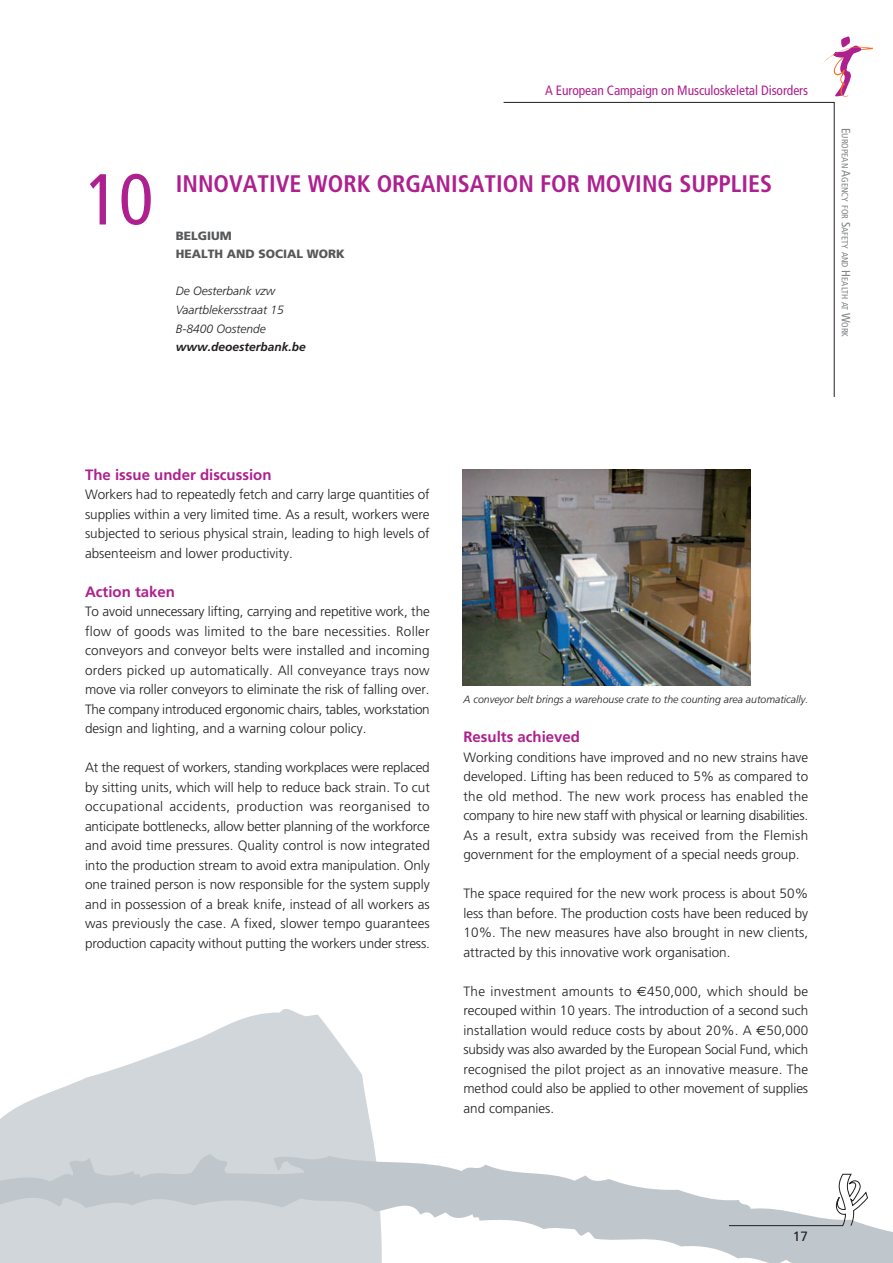
<style>
.page{position:relative;width:893px;height:1263px;background:#fff}
.page>*{position:absolute;margin:0;border:0;box-sizing:border-box;transform-origin:0 0}
.t1{font:condensed 72px "Frutiger";color:#ad208e}
.t2{font:700 condensed 24px "Frutiger";color:#ad208e}
.t3{font:700 15px "Frutiger";color:#ad208e}
.t4{font:300 13.5px/19.5px "Frutiger";color:#231f20;text-align:justify}
.t5{font:condensed 13.5px "Frutiger";letter-spacing:-.005em;color:#ad208e}
.t6{font:13.5px "Frutiger";color:#231f20}
.t7{font:italic 300 12px/18.6px "Frutiger";color:#231f20}
.t8{font:900 12px/18px "Frutiger";color:#57585a}
.t9{font:italic 700 12px "Frutiger";color:#231f20}
.t10{font:italic 300 10.5px "Frutiger";color:#231f20}
.t11{font:condensed 9px "Frutiger";color:#808285}
.s1{font-size:12px}
.s2{font-family:"Euro Sans";font-weight:400}
</style>
<div class="page">
<svg style="left:0;top:1009px;width:375px;height:143px;fill:#d0d6da"></svg>
<svg style="left:0;top:1152px;width:893px;height:111px"></svg>
<svg style="left:728px;top:1173px;width:140px;height:54px"></svg>
<svg style="left:503px;top:102px;width:332px;height:295px"></svg>
<svg style="left:824px;top:36px;width:49px;height:61px"></svg>
<img style="left:463px;top:470px;width:288px;height:216px">
<p class="t5" style="left:545px;top:85px;width:265px">A European Campaign on Musculoskeletal Disorders</p>
<h1 class="t1" style="left:85px;top:170px;width:70px">10</h1>
<h2 class="t2" style="left:176px;top:174px;width:598px">INNOVATIVE WORK ORGANISATION FOR MOVING SUPPLIES</h2>
<p class="t8" style="left:176px;top:228px;width:170px">BELGIUM<br>HEALTH AND SOCIAL WORK</p>
<p class="t7" style="left:176px;top:283px;width:110px">De Oesterbank vzw<br>Vaartblekersstraat 15<br>B-8400 Oostende</p>
<p class="t9" style="left:176px;top:342px;width:131px">www.deoesterbank.be</p>
<p class="t11" style="left:848px;top:128px;width:211px;rotate:90deg"><span class="s1">E</span>UROPEAN <span class="s1">A</span>GENCY FOR <span class="s1">S</span>AFETY AND <span class="s1">H</span>EALTH AT <span class="s1">W</span>ORK</p>
<p class="t3" style="left:85px;top:469px;width:188px">The issue under discussion</p>
<p class="t4" style="left:85px;top:486px;width:346px">Workers had to repeatedly fetch and carry large quantities of supplies within a very limited time. As a result, workers were subjected to serious physical strain, leading to high levels of absenteeism and lower productivity.</p>
<p class="t3" style="left:85px;top:586px;width:91px">Action taken</p>
<p class="t4" style="left:85px;top:603px;width:346px">To avoid unnecessary lifting, carrying and repetitive work, the flow of goods was limited to the bare necessities. Roller conveyors and conveyor belts were installed and incoming orders picked up automatically. All conveyance trays now move via roller conveyors to eliminate the risk of falling over.<br>The company introduced ergonomic chairs, tables, workstation design and lighting, and a warning colour policy.</p>
<p class="t4" style="left:85px;top:759px;width:346px">At the request of workers, standing workplaces were replaced by sitting units, which will help to reduce back strain. To cut occupational accidents, production was reorganised to anticipate bottlenecks, allow better planning of the workforce and avoid time pressures. Quality control is now integrated into the production stream to avoid extra manipulation. Only one trained person is now responsible for the system supply and in possession of a break knife, instead of all workers as was previously the case. A fixed, slower tempo guarantees production capacity without putting the workers under stress.</p>
<p class="t10" style="left:463px;top:695px;width:346px">A conveyor belt brings a warehouse crate to the counting area automatically.</p>
<p class="t3" style="left:463px;top:731px;width:118px">Results achieved</p>
<p class="t4" style="left:463px;top:748px;width:346px">Working conditions have improved and no new strains have developed. Lifting has been reduced to 5% as compared to the old method. The new work process has enabled the company to hire new staff with physical or learning disabilities.<br>As a result, extra subsidy was received from the Flemish government for the employment of a special needs group.</p>
<p class="t4" style="left:463px;top:885px;width:346px">The space required for the new work process is about 50% less than before. The production costs have been reduced by 10%. The new measures have also brought in new clients, attracted by this innovative work organisation.</p>
<p class="t4" style="left:463px;top:982px;width:346px">The investment amounts to <span class="s2">€</span>450,000, which should be recouped within 10 years. The introduction of a second such installation would reduce costs by about 20%. A <span class="s2">€</span>50,000 subsidy was also awarded by the European Social Fund, which recognised the pilot project as an innovative measure. The method could also be applied to other movement of supplies and companies.</p>
<p class="t6" style="left:793px;top:1231px;width:17px">17</p>
</div>
